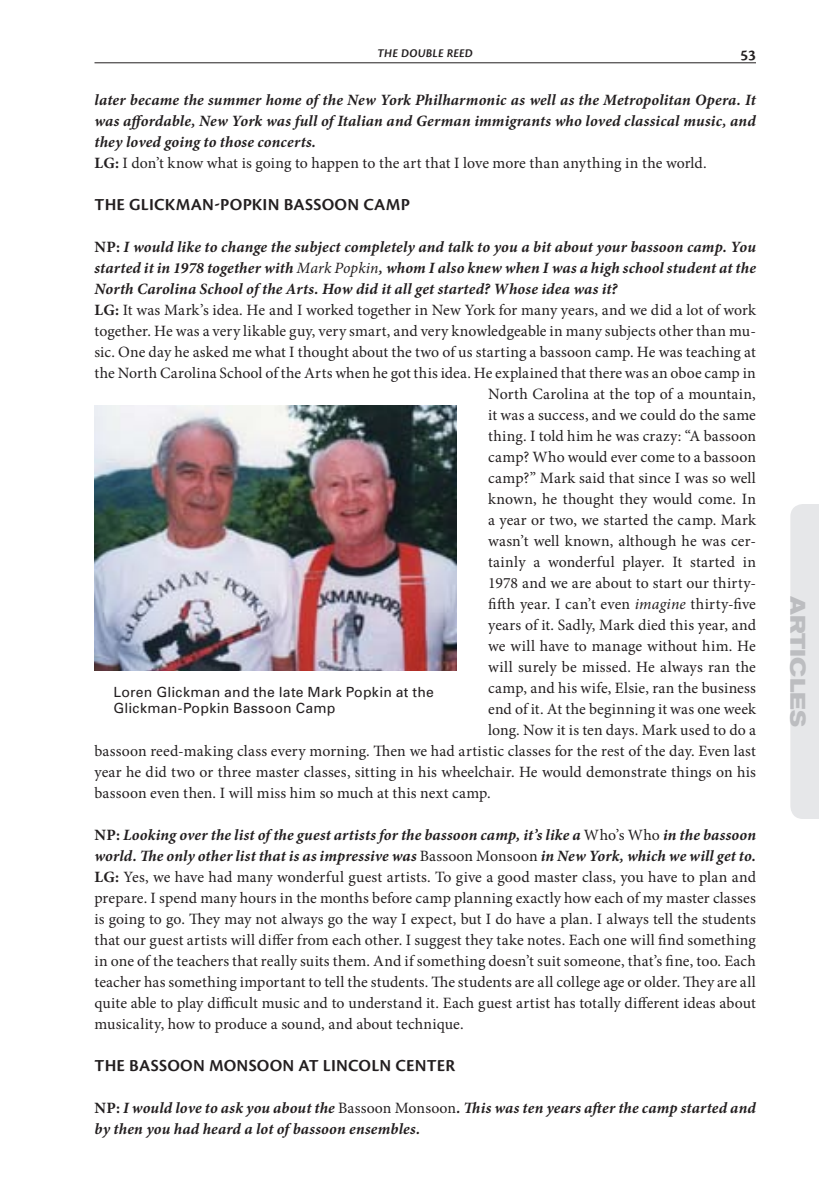
<style>
.page{position:relative;width:819px;height:1197px;background:#fff}
.page>*{position:absolute;margin:0;border:0;box-sizing:border-box;transform-origin:0 0}
.t1{font:700 expanded 21px "Akzidenz Grotesk BE";color:#bcbdc0}
.t2{font:17.5px "Cronos Pro Semibold Capt";letter-spacing:.015em;color:#231f20}
.t3{font:15.75px/21px "Minion Pro";letter-spacing:.01em;color:#231f20;text-align:justify}
.t4{font:italic 700 15.75px/21px "Minion Pro";letter-spacing:.01em;color:#231f20}
.t5{font:15.75px "Cronos Pro Semibold Capt";color:#231f20}
.t6{font:14px/16.8px "Univers";letter-spacing:.015em;color:#231f20}
.t7{font:12.25px "Cronos Pro Semibold Capt It";letter-spacing:.01em;color:#231f20}
.s1{font-style:normal}
.s2{font-weight:400;font-style:normal}
.s3{font-weight:400}
.s4{font-weight:700}
.s5{font-style:italic}
.s6{font-weight:700;font-style:italic}
</style>
<div class="page">
<hr style="left:94px;top:63px;width:662px;height:1px;background:#231f20">
<div style="left:790px;top:504px;width:29px;height:315px;background:#e6e7e9"></div>
<img style="left:94px;top:406px;width:363px;height:264px">
<p class="t7" style="left:377px;top:46px;width:96px">THE DOUBLE REED</p>
<p class="t5" style="left:740px;top:46px;width:17px">53</p>
<p class="t4" style="left:94px;top:89px;width:663px">later became the summer home of the New York Philharmonic as well as the Metropolitan Opera. It was affordable, New York was full of Italian and German immigrants who loved classical music, and they loved going to those concerts.<br><span class="s1">LG:</span> <span class="s2">I don’t know what is going to happen to the art that I love more than anything in the world.</span></p>
<p class="t2" style="left:95px;top:195px;width:304px">THE GLICKMAN-POPKIN BASSOON CAMP</p>
<p class="t4" style="left:94px;top:236px;width:663px"><span class="s1">NP:</span> I would like to change the subject completely and talk to you a bit about your bassoon camp. You</p>
<p class="t4" style="left:94px;top:257px;width:663px">started it in 1978 together with <span class="s3">Mark Popkin</span>, whom I also knew when I was a high school student at the</p>
<p class="t4" style="left:94px;top:278px;width:525px">North Carolina School of the Arts. How did it all get started? Whose idea was it?</p>
<p class="t3" style="left:94px;top:300px;width:663px"><span class="s4">LG:</span> It was Mark’s idea. He and I worked together in New York for many years, and we did a lot of work</p>
<p class="t3" style="left:94px;top:321px;width:663px">together. He was a very likable guy, very smart, and very knowledgeable in many subjects other than mu-</p>
<p class="t3" style="left:94px;top:342px;width:663px">sic. One day he asked me what I thought about the two of us starting a bassoon camp. He was teaching at</p>
<p class="t3" style="left:94px;top:363px;width:663px">the North Carolina School of the Arts when he got this idea. He explained that there was an oboe camp in</p>
<p class="t3" style="left:488px;top:384px;width:269px">North Carolina at the top of a mountain,</p>
<p class="t3" style="left:488px;top:405px;width:269px">it was a success, and we could do the same</p>
<p class="t3" style="left:488px;top:425px;width:269px">thing. I told him he was crazy: “A bassoon</p>
<p class="t3" style="left:488px;top:446px;width:269px">camp? Who would ever come to a bassoon</p>
<p class="t3" style="left:488px;top:467px;width:269px">camp?” Mark said that since I was so well</p>
<p class="t3" style="left:488px;top:488px;width:269px">known, he thought they would come. In</p>
<p class="t3" style="left:488px;top:509px;width:269px">a year or two, we started the camp. Mark</p>
<p class="t3" style="left:488px;top:530px;width:269px">wasn’t well known, although he was cer-</p>
<p class="t3" style="left:488px;top:551px;width:269px">tainly a wonderful player. It started in</p>
<p class="t3" style="left:488px;top:572px;width:269px">1978 and we are about to start our thirty-</p>
<p class="t3" style="left:488px;top:593px;width:269px">fifth year. I can’t even <span class="s5">imagine</span> thirty-five</p>
<p class="t3" style="left:488px;top:614px;width:269px">years of it. Sadly, Mark died this year, and</p>
<p class="t3" style="left:488px;top:635px;width:269px">we will have to manage without him. He</p>
<p class="t3" style="left:488px;top:656px;width:269px">will surely be missed. He always ran the</p>
<p class="t3" style="left:488px;top:677px;width:269px">camp, and his wife, Elsie, ran the business</p>
<p class="t3" style="left:488px;top:698px;width:269px">end of it. At the beginning it was one week</p>
<p class="t3" style="left:488px;top:719px;width:269px">long. Now it is ten days. Mark used to do a</p>
<p class="t3" style="left:94px;top:740px;width:663px">bassoon reed-making class every morning. Then we had artistic classes for the rest of the day. Even last</p>
<p class="t3" style="left:94px;top:761px;width:663px">year he did two or three master classes, sitting in his wheelchair. He would demonstrate things on his</p>
<p class="t3" style="left:94px;top:782px;width:398px">bassoon even then. I will miss him so much at this next camp.</p>
<p class="t3" style="left:94px;top:824px;width:663px"><span class="s4">NP:</span> <span class="s6">Looking over the list of the guest artists for the bassoon camp, it’s like a</span> Who’s Who <span class="s6">in the bassoon world. The only other list that is as impressive was</span> Bassoon Monsoon <span class="s6">in New York, which we will get to.<br></span><span class="s4">LG:</span> Yes, we have had many wonderful guest artists. To give a good master class, you have to plan and prepare. I spend many hours in the months before camp planning exactly how each of my master classes is going to go. They may not always go the way I expect, but I do have a plan. I always tell the students that our guest artists will differ from each other. I suggest they take notes. Each one will find something in one of the teachers that really suits them. And if something doesn’t suit someone, that’s fine, too. Each teacher has something important to tell the students. The students are all college age or older. They are all quite able to play difficult music and to understand it. Each guest artist has totally different ideas about musicality, how to produce a sound, and about technique.</p>
<p class="t2" style="left:95px;top:1056px;width:362px">THE BASSOON MONSOON AT LINCOLN CENTER</p>
<p class="t4" style="left:94px;top:1097px;width:663px"><span class="s1">NP:</span> I would love to ask you about the <span class="s2">Bassoon Monsoon</span>. This was ten years after the camp started and by then you had heard a lot of bassoon ensembles.</p>
<p class="t6" style="left:113px;top:683px;width:322px">Loren Glickman and the late Mark Popkin at the<br>Glickman-Popkin Bassoon Camp</p>
<h1 class="t1" style="left:810px;top:596px;width:133px;rotate:90deg">Articles</h1>
</div>
